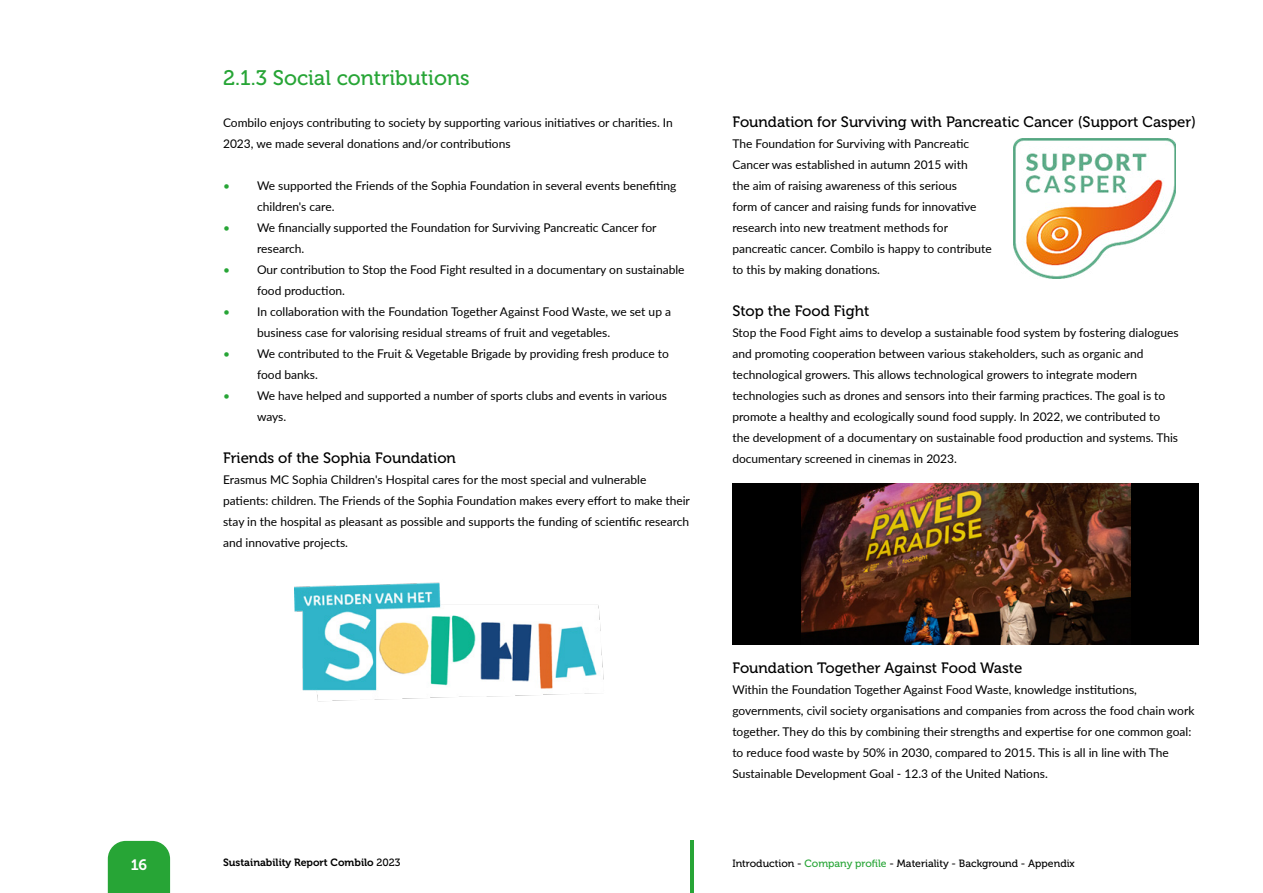
<style>
.page{position:relative;width:1263px;height:893px;background:#fff}
.page>*{position:absolute;margin:0;border:0;box-sizing:border-box;transform-origin:0 0}
.Sub-title_2_Museo_500{font:21px "Museo 500";color:#27a536}
.Titel_-_Museo{font:15px "Museo 500";color:#000}
.t1{font:15px "Museo 700";color:#fff}
.Body_text_-_Lato{font:12px/21px "Lato";color:#000}
.t2{font:10.5px "Museo 500";color:#000}
.t3{font:10.5px "Museo 700";color:#000}
.s1{color:#27a536}
.s2{font-family:"Museo 500"}
</style>
<div class="page">
<hr style="left:690px;top:841px;width:3px;height:52px;background:#27a536">
<img style="left:295px;top:582px;width:309px;height:120px">
<img style="left:1014px;top:139px;width:162px;height:139px">
<div style="left:732px;top:483px;width:467px;height:161px;background:#000"></div>
<img style="left:801px;top:483px;width:329px;height:161px">
<div style="left:108px;top:841px;width:62px;height:52px;background:#27a536"></div>
<p class="Sub-title_2_Museo_500" style="left:223px;top:66px;width:248px">2.1.3 Social contributions</p>
<p class="Body_text_-_Lato" style="left:223px;top:111px;width:451px">Combilo enjoys contributing to society by supporting various initiatives or charities. In<br>2023, we made several donations and/or contributions</p>
<p class="Body_text_-_Lato" style="left:257px;top:174px;width:421px;text-indent:-34px"><span class="s1">•</span> We supported the Friends of the Sophia Foundation in several events benefiting children's care.</p>
<p class="Body_text_-_Lato" style="left:257px;top:216px;width:401px;text-indent:-34px"><span class="s1">•</span> We financially supported the Foundation for Surviving Pancreatic Cancer for research.</p>
<p class="Body_text_-_Lato" style="left:257px;top:258px;width:429px;text-indent:-34px"><span class="s1">•</span> Our contribution to Stop the Food Fight resulted in a documentary on sustainable food production.</p>
<p class="Body_text_-_Lato" style="left:257px;top:300px;width:415px;text-indent:-34px"><span class="s1">•</span> In collaboration with the Foundation Together Against Food Waste, we set up a business case for valorising residual streams of fruit and vegetables.</p>
<p class="Body_text_-_Lato" style="left:257px;top:342px;width:413px;text-indent:-34px"><span class="s1">•</span> We contributed to the Fruit &amp; Vegetable Brigade by providing fresh produce to food banks.</p>
<p class="Body_text_-_Lato" style="left:257px;top:384px;width:411px;text-indent:-34px"><span class="s1">•</span> We have helped and supported a number of sports clubs and events in various ways.</p>
<p class="Titel_-_Museo" style="left:223px;top:449px;width:234px">Friends of the Sophia Foundation</p>
<p class="Body_text_-_Lato" style="left:223px;top:468px;width:468px">Erasmus MC Sophia Children's Hospital cares for the most special and vulnerable patients: children. The Friends of the Sophia Foundation makes every effort to make their stay in the hospital as pleasant as possible and supports the funding of scientific research and innovative projects.</p>
<p class="Titel_-_Museo" style="left:732px;top:113px;width:465px">Foundation for Surviving with Pancreatic Cancer (Support Casper)</p>
<p class="Body_text_-_Lato" style="left:732px;top:132px;width:238px">The Foundation for Surviving with Pancreatic</p>
<p class="Body_text_-_Lato" style="left:732px;top:153px;width:237px">Cancer was established in autumn 2015 with</p>
<p class="Body_text_-_Lato" style="left:732px;top:174px;width:226px">the aim of raising awareness of this serious</p>
<p class="Body_text_-_Lato" style="left:732px;top:195px;width:246px">form of cancer and raising funds for innovative</p>
<p class="Body_text_-_Lato" style="left:732px;top:216px;width:217px">research into new treatment methods for</p>
<p class="Body_text_-_Lato" style="left:732px;top:237px;width:261px">pancreatic cancer. Combilo is happy to contribute</p>
<p class="Body_text_-_Lato" style="left:732px;top:258px;width:149px">to this by making donations.</p>
<p class="Titel_-_Museo" style="left:732px;top:302px;width:138px">Stop the Food Fight</p>
<p class="Body_text_-_Lato" style="left:732px;top:321px;width:448px">Stop the Food Fight aims to develop a sustainable food system by fostering dialogues and promoting cooperation between various stakeholders, such as organic and technological growers. This allows technological growers to integrate modern technologies such as drones and sensors into their farming practices. The goal is to promote a healthy and ecologically sound food supply. In 2022, we contributed to the development of a documentary on sustainable food production and systems. This documentary screened in cinemas in 2023.</p>
<p class="Titel_-_Museo" style="left:732px;top:659px;width:291px">Foundation Together Against Food Waste</p>
<p class="Body_text_-_Lato" style="left:732px;top:678px;width:464px">Within the Foundation Together Against Food Waste, knowledge institutions, governments, civil society organisations and companies from across the food chain work together. They do this by combining their strengths and expertise for one common goal: to reduce food waste by 50% in 2030, compared to 2015. This is all in line with The Sustainable Development Goal - 12.3 of the United Nations.</p>
<p class="t1" style="left:131px;top:856px;width:18px">16</p>
<p class="t3" style="left:223px;top:857px;width:179px">Sustainability Report Combilo <span class="s2">2023</span></p>
<p class="t2" style="left:732px;top:857px;width:344px">Introduction - <span class="s1">Company profile</span> - Materiality - Background - Appendix</p>
</div>
